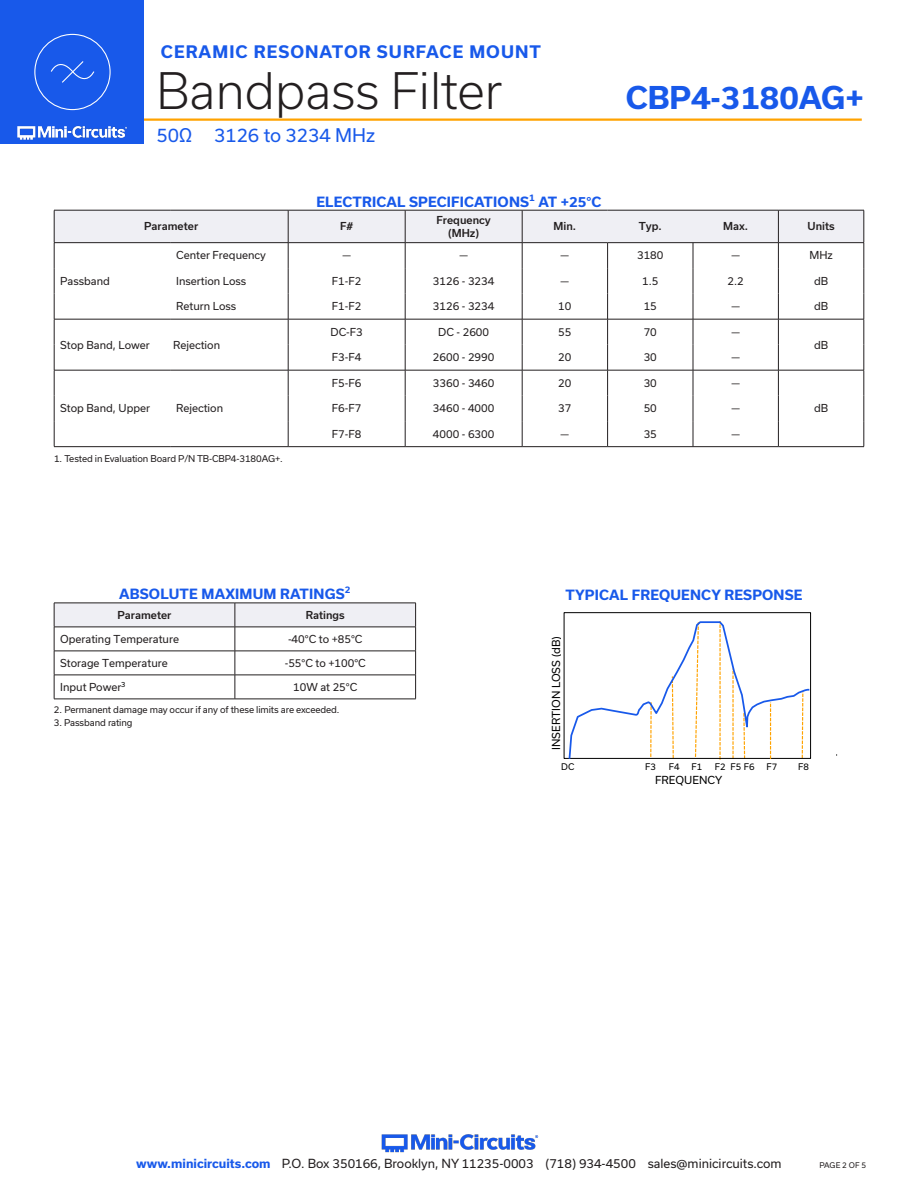
<style>
.page{position:relative;width:918px;height:1188px;background:#fff}
.page>*{position:absolute;margin:0;border:0;box-sizing:border-box;transform-origin:0 0}
.t1{font:300 48px "Usual";color:#231f20}
.t2{font:700 30px "Usual";color:#1859ea}
.t3{font:18px "Usual";color:#1859ea}
.t4{font:700 16.5px "Usual";letter-spacing:.065em;color:#1859ea}
.Blue_Headers{font:700 13.5px "Usual";letter-spacing:.015em;color:#1859ea}
.t5{font:12px "Usual";color:#231f20}
.t6{font:10.65px "Usual";color:#000}
.Table_Body_Center{font:10.5px "Usual";color:#231f20}
.Table_Body_Left_Just{font:10.5px "Usual";color:#231f20}
.Table_Header_Center{font:500 10.5px "Usual";color:#231f20}
.Notes{font:9px "Usual";letter-spacing:-.01em;color:#231f20}
.t7{font:8.7px "Usual";letter-spacing:.005em;color:#000}
.t8{font:7.5px "Usual";color:#231f20}
.s1{font-weight:700;color:#1859ea}
</style>
<div class="page">
<img style="left:381px;top:1134px;width:158px;height:19px">
<hr style="left:129px;top:118px;width:733px;height:3px;background:#ffa300">
<svg style="left:54px;top:603px;width:362px;height:96px"></svg>
<hr style="left:54px;top:699px;width:181px;height:1px;background:#231f20">
<hr style="left:235px;top:699px;width:181px;height:1px;background:#231f20">
<div style="left:0;top:0;width:144px;height:144px;background:#1859ea"></div>
<div style="left:34px;top:34px;width:77px;height:76px;border:1px solid #fff;border-radius:50%"></div>
<svg style="left:50px;top:61px;width:45px;height:22px"></svg>
<svg style="left:568px;top:620px;width:243px;height:140px"></svg>
<hr style="left:54px;top:446px;width:116px;height:1px;background:#231f20">
<hr style="left:288px;top:446px;width:117px;height:1px;background:#231f20">
<hr style="left:170px;top:446px;width:118px;height:1px;background:#231f20">
<hr style="left:778px;top:446px;width:86px;height:1px;background:#231f20">
<svg style="left:54px;top:210px;width:811px;height:236px"></svg>
<hr style="left:405px;top:446px;width:117px;height:1px;background:#231f20">
<hr style="left:522px;top:446px;width:86px;height:1px;background:#231f20">
<hr style="left:608px;top:446px;width:85px;height:1px;background:#231f20">
<hr style="left:693px;top:446px;width:85px;height:1px;background:#231f20">
<h3 class="t4" style="left:161px;top:42px;width:382px">CERAMIC RESONATOR SURFACE MOUNT</h3>
<h1 class="t1" style="left:156px;top:63px;width:348px">Bandpass Filter</h1>
<h3 class="t3" style="left:156px;top:125px;width:220px">50Ω 3126 to 3234 MHz</h3>
<p class="Blue_Headers" style="left:316px;top:194px;width:287px">ELECTRICAL SPECIFICATIONS<sup>1</sup> AT +25°C</p>
<h2 class="t2" style="left:626px;top:80px;width:240px">CBP4-3180AG+</h2>
<p class="Table_Body_Left_Just" style="left:60px;top:275px;width:51px">Passband</p>
<p class="Table_Header_Center" style="left:144px;top:220px;width:56px">Parameter</p>
<p class="Table_Header_Center" style="left:340px;top:220px;width:15px">F#</p>
<p class="Table_Header_Center" style="left:436px;top:214px;width:56px">Frequency</p>
<p class="Table_Header_Center" style="left:448px;top:227px;width:33px">(MHz)</p>
<p class="Table_Header_Center" style="left:554px;top:220px;width:24px">Min.</p>
<p class="Table_Header_Center" style="left:639px;top:220px;width:25px">Typ.</p>
<p class="Table_Header_Center" style="left:723px;top:220px;width:26px">Max.</p>
<p class="Table_Header_Center" style="left:808px;top:220px;width:29px">Units</p>
<p class="Table_Body_Left_Just" style="left:176px;top:249px;width:91px">Center Frequency</p>
<p class="Table_Body_Center" style="left:342px;top:249px;width:10px">—</p>
<p class="Table_Body_Center" style="left:459px;top:249px;width:10px">—</p>
<p class="Table_Body_Center" style="left:561px;top:249px;width:10px">—</p>
<p class="Table_Body_Center" style="left:637px;top:249px;width:28px">3180</p>
<p class="Table_Body_Center" style="left:731px;top:249px;width:10px">—</p>
<p class="Table_Body_Center" style="left:809px;top:249px;width:25px">MHz</p>
<p class="Table_Body_Left_Just" style="left:176px;top:275px;width:72px">Insertion Loss</p>
<p class="Table_Body_Center" style="left:332px;top:275px;width:31px">F1-F2</p>
<p class="Table_Body_Center" style="left:433px;top:275px;width:63px">3126 - 3234</p>
<p class="Table_Body_Center" style="left:561px;top:275px;width:10px">—</p>
<p class="Table_Body_Center" style="left:642px;top:275px;width:18px">1.5</p>
<p class="Table_Body_Center" style="left:728px;top:275px;width:18px">2.2</p>
<p class="Table_Body_Center" style="left:814px;top:275px;width:16px">dB</p>
<p class="Table_Body_Left_Just" style="left:176px;top:300px;width:62px">Return Loss</p>
<p class="Table_Body_Center" style="left:332px;top:300px;width:31px">F1-F2</p>
<p class="Table_Body_Center" style="left:433px;top:300px;width:63px">3126 - 3234</p>
<p class="Table_Body_Center" style="left:558px;top:300px;width:15px">10</p>
<p class="Table_Body_Center" style="left:644px;top:300px;width:15px">15</p>
<p class="Table_Body_Center" style="left:731px;top:300px;width:10px">—</p>
<p class="Table_Body_Center" style="left:814px;top:300px;width:16px">dB</p>
<p class="Table_Body_Center" style="left:331px;top:326px;width:34px">DC-F3</p>
<p class="Table_Body_Center" style="left:438px;top:326px;width:52px">DC - 2600</p>
<p class="Table_Body_Center" style="left:558px;top:326px;width:15px">55</p>
<p class="Table_Body_Center" style="left:644px;top:326px;width:15px">70</p>
<p class="Table_Body_Center" style="left:731px;top:326px;width:10px">—</p>
<p class="Table_Body_Left_Just" style="left:60px;top:339px;width:91px">Stop Band, Lower</p>
<p class="Table_Body_Left_Just" style="left:173px;top:339px;width:49px">Rejection</p>
<p class="Table_Body_Left_Just" style="left:60px;top:402px;width:91px">Stop Band, Upper</p>
<p class="Table_Body_Left_Just" style="left:176px;top:402px;width:49px">Rejection</p>
<p class="Notes" style="left:54px;top:453px;width:230px">1. Tested in Evaluation Board P/N TB-CBP4-3180AG+.</p>
<p class="Table_Body_Center" style="left:332px;top:351px;width:31px">F3-F4</p>
<p class="Table_Body_Center" style="left:433px;top:351px;width:63px">2600 - 2990</p>
<p class="Table_Body_Center" style="left:558px;top:351px;width:15px">20</p>
<p class="Table_Body_Center" style="left:644px;top:351px;width:15px">30</p>
<p class="Table_Body_Center" style="left:731px;top:351px;width:10px">—</p>
<p class="Table_Body_Center" style="left:814px;top:339px;width:16px">dB</p>
<p class="Table_Body_Center" style="left:332px;top:377px;width:31px">F5-F6</p>
<p class="Table_Body_Center" style="left:433px;top:377px;width:63px">3360 - 3460</p>
<p class="Table_Body_Center" style="left:558px;top:377px;width:15px">20</p>
<p class="Table_Body_Center" style="left:644px;top:377px;width:15px">30</p>
<p class="Table_Body_Center" style="left:731px;top:377px;width:10px">—</p>
<p class="Table_Body_Center" style="left:332px;top:402px;width:31px">F6-F7</p>
<p class="Table_Body_Center" style="left:433px;top:402px;width:63px">3460 - 4000</p>
<p class="Table_Body_Center" style="left:558px;top:402px;width:15px">37</p>
<p class="Table_Body_Center" style="left:644px;top:402px;width:15px">50</p>
<p class="Table_Body_Center" style="left:731px;top:402px;width:10px">—</p>
<p class="Table_Body_Center" style="left:814px;top:402px;width:16px">dB</p>
<p class="Table_Body_Center" style="left:332px;top:428px;width:31px">F7-F8</p>
<p class="Table_Body_Center" style="left:433px;top:428px;width:63px">4000 - 6300</p>
<p class="Table_Body_Center" style="left:561px;top:428px;width:10px">—</p>
<p class="Table_Body_Center" style="left:644px;top:428px;width:15px">35</p>
<p class="Table_Body_Center" style="left:731px;top:428px;width:10px">—</p>
<p class="Blue_Headers" style="left:119px;top:586px;width:233px">ABSOLUTE MAXIMUM RATINGS<sup>2</sup></p>
<p class="Table_Header_Center" style="left:117px;top:609px;width:56px">Parameter</p>
<p class="Table_Header_Center" style="left:306px;top:609px;width:41px">Ratings</p>
<p class="Table_Body_Left_Just" style="left:60px;top:633px;width:120px">Operating Temperature</p>
<p class="Table_Body_Center" style="left:288px;top:633px;width:76px">-40°C to +85°C</p>
<p class="Table_Body_Left_Just" style="left:60px;top:657px;width:109px">Storage Temperature</p>
<p class="Table_Body_Center" style="left:285px;top:657px;width:83px">-55°C to +100°C</p>
<p class="Table_Body_Left_Just" style="left:60px;top:681px;width:67px">Input Power<sup>3</sup></p>
<p class="Table_Body_Center" style="left:293px;top:681px;width:66px">10W at 25°C</p>
<p class="Notes" style="left:54px;top:705px;width:287px">2. Permanent damage may occur if any of these limits are exceeded.</p>
<p class="Notes" style="left:54px;top:717px;width:80px">3. Passband rating</p>
<p class="Blue_Headers" style="left:565px;top:587px;width:239px">TYPICAL FREQUENCY RESPONSE</p>
<p class="t6" style="left:550px;top:750px;width:116px;rotate:-90deg">INSERTION LOSS (dB)</p>
<p class="t7" style="left:561px;top:762px;width:15px">DC</p>
<p class="t7" style="left:645px;top:762px;width:12px">F3</p>
<p class="t7" style="left:669px;top:762px;width:12px">F4</p>
<p class="t7" style="left:692px;top:762px;width:12px">F1</p>
<p class="t7" style="left:715px;top:762px;width:41px">F2 F5 F6</p>
<p class="t7" style="left:766px;top:762px;width:12px">F7</p>
<p class="t7" style="left:798px;top:762px;width:12px">F8</p>
<p class="t6" style="left:655px;top:774px;width:69px">FREQUENCY</p>
<p class="t5" style="left:136px;top:1157px;width:647px"><span class="s1">www.minicircuits.com</span> P.O. Box 350166, Brooklyn, NY 11235-0003 (718) 934-4500 sales@minicircuits.com</p>
<p class="t8" style="left:819px;top:1161px;width:48px">PAGE 2 OF 5</p>
</div>
